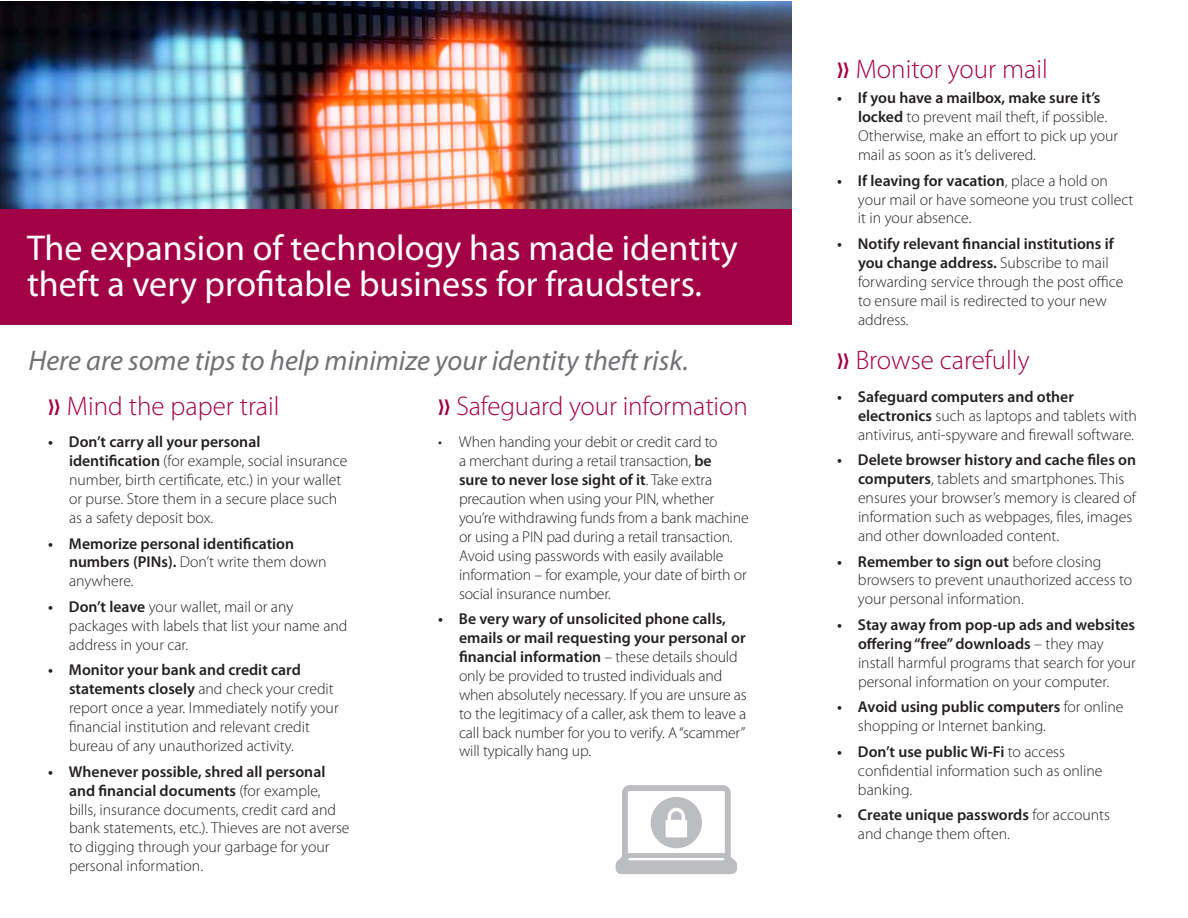
<style>
.page{position:relative;width:1188px;height:918px;background:#fff}
.page>*{position:absolute;margin:0;border:0;box-sizing:border-box;transform-origin:0 0}
._04-Body-Main{font:36px/36px "Myriad Pro";color:#fff}
._04-Body-Main-2{font:italic 28.5px "Myriad Pro";color:#717074}
._04-Body-Main-3{font:300 27px "Myriad Pro";color:#a30146}
.Body_copy{font:300 15.75px/18.9px "Myriad Pro";color:#231f20}
.Body_copy-2{font:600 15.75px/18.9px "Myriad Pro";color:#231f20}
.s1{font-weight:600}
.s2{font-weight:300}
</style>
<div class="page">
<img style="left:0;top:1px;width:792px;height:208px">
<div style="left:0;top:209px;width:792px;height:115px;background:#a30146"></div>
<svg style="left:616px;top:785px;width:121px;height:89px"></svg>
<p class="_04-Body-Main" style="left:27px;top:230px;width:712px">The expansion of technology has made identity theft a very profitable business for fraudsters.</p>
<p class="_04-Body-Main-2" style="left:28px;top:343px;width:662px">Here are some tips to help minimize your identity theft risk.</p>
<p class="_04-Body-Main-3" style="left:67px;top:390px;width:214px">Mind the paper trail</p>
<p class="Body_copy" style="left:69px;top:432px;width:280px;text-indent:-21px"><span class="s1">• Don’t carry all your personal identification</span> (for example, social insurance number, birth certificate, etc.) in your wallet or purse. Store them in a secure place such as a safety deposit box.</p>
<p class="Body_copy-2" style="left:69px;top:533px;width:259px;text-indent:-21px">• Memorize personal identification numbers (PINs). <span class="s2">Don’t write them down anywhere.</span></p>
<p class="Body_copy" style="left:69px;top:597px;width:280px;text-indent:-21px"><span class="s1">• Don’t leave</span> your wallet, mail or any packages with labels that list your name and address in your car.</p>
<p class="Body_copy" style="left:69px;top:661px;width:271px;text-indent:-21px"><span class="s1">• Monitor your bank and credit card statements closely</span> and check your credit report once a year. Immediately notify your financial institution and relevant credit bureau of any unauthorized activity.</p>
<p class="Body_copy" style="left:69px;top:762px;width:282px;text-indent:-21px"><span class="s1">• Whenever possible, shred all personal and financial documents</span> (for example, bills, insurance documents, credit card and bank statements, etc.). Thieves are not averse to digging through your garbage for your personal information.</p>
<p class="_04-Body-Main-3" style="left:456px;top:390px;width:293px">Safeguard your information</p>
<p class="Body_copy" style="left:459px;top:432px;width:291px;text-indent:-21px">• When handing your debit or credit card to<br>a merchant during a retail transaction, <span class="s1">be<br>sure to never lose sight of it</span>. Take extra precaution when using your PIN, whether you’re withdrawing funds from a bank machine or using a PIN pad during a retail transaction.<br>Avoid using passwords with easily available information – for example, your date of birth or social insurance number.</p>
<p class="Body_copy" style="left:459px;top:609px;width:289px;text-indent:-21px"><span class="s1">• Be very wary of unsolicited phone calls, emails or mail requesting your personal or financial information</span> – these details should only be provided to trusted individuals and when absolutely necessary. If you are unsure as to the legitimacy of a caller, ask them to leave a call back number for you to verify. A “scammer” will typically hang up.</p>
<p class="_04-Body-Main-3" style="left:856px;top:52px;width:194px">Monitor your mail</p>
<p class="Body_copy" style="left:858px;top:88px;width:262px;text-indent:-21px"><span class="s1">• If you have a mailbox, make sure it’s locked</span> to prevent mail theft, if possible.<br>Otherwise, make an effort to pick up your mail as soon as it’s delivered.</p>
<p class="Body_copy" style="left:858px;top:171px;width:277px;text-indent:-21px"><span class="s1">• If leaving for vacation</span>, place a hold on your mail or have someone you trust collect it in your absence.</p>
<p class="Body_copy" style="left:858px;top:234px;width:267px;text-indent:-21px"><span class="s1">• Notify relevant financial institutions if you change address.</span> Subscribe to mail forwarding service through the post office to ensure mail is redirected to your new address.</p>
<p class="_04-Body-Main-3" style="left:856px;top:344px;width:175px">Browse carefully</p>
<p class="Body_copy" style="left:858px;top:387px;width:281px;text-indent:-21px"><span class="s1">• Safeguard computers and other electronics</span> such as laptops and tablets with antivirus, anti-spyware and firewall software.</p>
<p class="Body_copy" style="left:858px;top:450px;width:280px;text-indent:-21px"><span class="s1">• Delete browser history and cache files on computers</span>, tablets and smartphones. This ensures your browser’s memory is cleared of information such as webpages, files, images and other downloaded content.</p>
<p class="Body_copy" style="left:858px;top:552px;width:276px;text-indent:-21px"><span class="s1">• Remember to sign out</span> before closing browsers to prevent unauthorized access to your personal information.</p>
<p class="Body_copy" style="left:858px;top:615px;width:279px;text-indent:-21px"><span class="s1">• Stay away from pop-up ads and websites offering “free” downloads</span> – they may install harmful programs that search for your personal information on your computer.</p>
<p class="Body_copy" style="left:858px;top:698px;width:267px;text-indent:-21px"><span class="s1">• Avoid using public computers</span> for online shopping or Internet banking.</p>
<p class="Body_copy" style="left:858px;top:742px;width:246px;text-indent:-21px"><span class="s1">• Don’t use public Wi-Fi</span> to access confidential information such as online banking.</p>
<p class="Body_copy" style="left:858px;top:806px;width:253px;text-indent:-21px"><span class="s1">• Create unique passwords</span> for accounts and change them often.</p>
</div>
